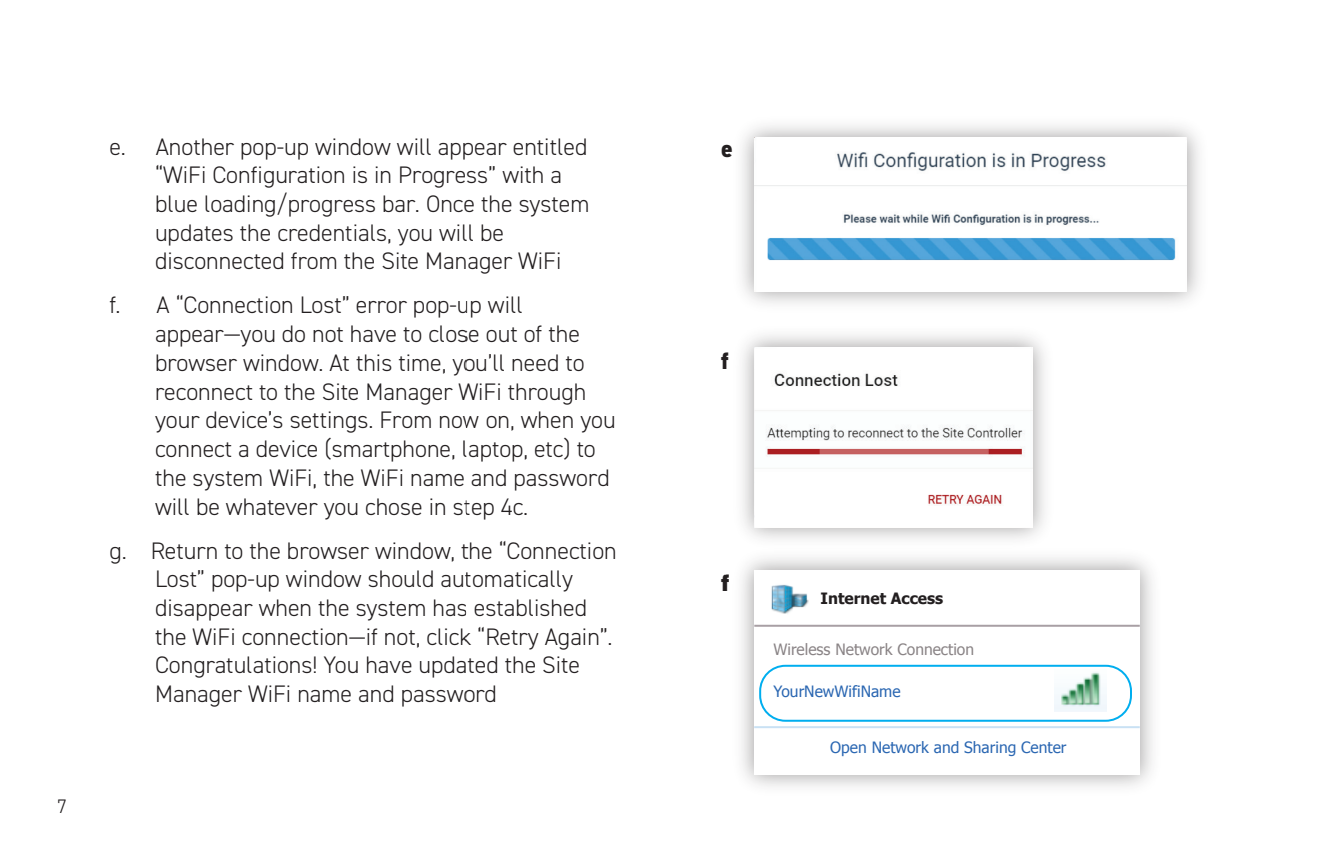
<style>
.page{position:relative;width:1332px;height:864px;background:#fff}
.page>*{position:absolute;margin:0;border:0;box-sizing:border-box;transform-origin:0 0}
.t1{font:300 24px/28.8px "DIN2014";color:#231f20}
.t2{font:800 24px "DIN2014";color:#231f20}
.t3{font:300 19.6px "DIN2014";color:#231f20}
.t4{font:15.6px "Tahoma";color:#2b67b2}
.t5{font:15.6px "Tahoma";color:#8a8486}
.t6{font:700 15.6px "Tahoma";color:#231f20}
</style>
<div class="page">
<img style="left:754px;top:138px;width:432px;height:108px">
<img style="left:736px;top:246px;width:465px;height:293px">
<img style="left:754px;top:347px;width:278px;height:180px">
<img style="left:1055px;top:672px;width:51px;height:39px">
<img style="left:771px;top:584px;width:38px;height:30px">
<hr style="left:754px;top:625px;width:386px;height:2px;background:#a89fa4">
<hr style="left:754px;top:726px;width:386px;height:2px;background:#c9e1f4">
<div style="left:759px;top:665px;width:373px;height:57px;border:2px solid #00aeef;border-radius:25px"></div>
<p class="t3" style="left:57px;top:794px;width:11px">7</p>
<p class="t1" style="left:155px;top:132px;width:436px;text-indent:-46px">e. Another pop-up window will appear entitled “WiFi Configuration is in Progress” with a blue loading/progress bar. Once the system updates the credentials, you will be disconnected from the Site Manager WiFi</p>
<p class="t1" style="left:155px;top:291px;width:462px;text-indent:-46px">f. A “Connection Lost” error pop-up will appear—you do not have to close out of the browser window. At this time, you’ll need to reconnect to the Site Manager WiFi through your device’s settings. From now on, when you connect a device (smartphone, laptop, etc) to the system WiFi, the WiFi name and password will be whatever you chose in step 4c.</p>
<p class="t1" style="left:155px;top:536px;width:463px;text-indent:-46px">g. Return to the browser window, the “Connection Lost” pop-up window should automatically disappear when the system has established the WiFi connection—if not, click “Retry Again”.<br>Congratulations! You have updated the Site Manager WiFi name and password</p>
<p class="t2" style="left:721px;top:133px;width:13px">e</p>
<p class="t2" style="left:721px;top:345px;width:9px">f</p>
<p class="t2" style="left:721px;top:567px;width:9px">f</p>
<p class="t6" style="left:821px;top:588px;width:124px">Internet Access</p>
<p class="t5" style="left:773px;top:638px;width:202px">Wireless Network Connection</p>
<p class="t4" style="left:773px;top:681px;width:129px">YourNewWifiName</p>
<p class="t4" style="left:830px;top:737px;width:238px">Open Network and Sharing Center</p>
</div>
